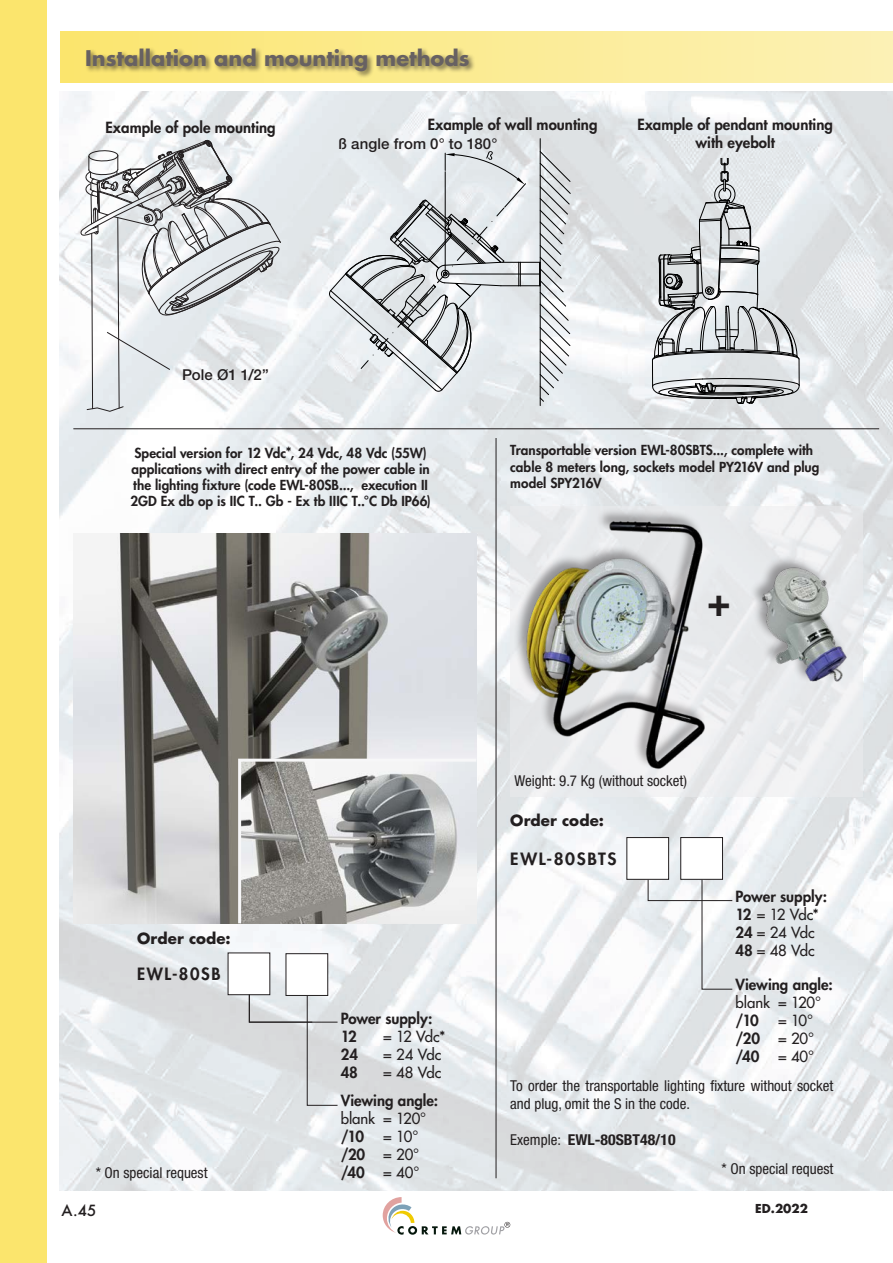
<style>
.page{position:relative;width:893px;height:1263px;background:#fff}
.page>*{position:absolute;margin:0;border:0;box-sizing:border-box;transform-origin:0 0}
.t1{font:800 39.6px "Futura";color:#231f20}
.ITA_titolo_pagina{font:700 21px "Futura";color:#676162}
.t2{font:800 16.5px "Futura";letter-spacing:.095em;color:#231f20;scale:1.04 1}
.t3{font:800 16.5px "Futura";letter-spacing:.095em;color:#231f20}
.t4{font:800 15px "Futura";color:#231f20}
.ITA_testo_10pt{font:condensed 15px/18px "Helvetica Neue LT Pro";color:#231f20}
.t5{font:15px "Futura";letter-spacing:-.01em;color:#231f20}
.t6{font:500 15px "Helvetica Neue LT Pro";letter-spacing:.005em;color:#231f20}
.ITA_testo_10pt-2{font:700 condensed 15px "Helvetica Neue LT Pro";color:#231f20;scale:1.05 1}
.t7{font:700 15px "Futura";letter-spacing:.005em;color:#231f20}
.t8{font:500 15px "Futura";color:#231f20}
.t9{font:800 13.5px/16.2px "Futura";letter-spacing:.005em;color:#231f20}
.t10{font:700 12px "Futura";color:#231f20}
.s1{font-weight:400;font-size:15px}
.s2{font-weight:800}
.s3{font-weight:400}
</style>
<div class="page">
<img style="left:60px;top:91px;width:833px;height:1100px">
<img style="left:510px;top:506px;width:353px;height:291px">
<hr style="left:540px;top:139px;width:1px;height:267px;background:#000">
<svg style="left:329px;top:151px;width:242px;height:251px;background:#d5d9dc"></svg>
<svg style="left:652px;top:158px;width:148px;height:246px;background:#c7cacc"></svg>
<img style="left:73px;top:533px;width:403px;height:390px">
<svg style="left:80px;top:138px;width:210px;height:274px"></svg>
<hr style="left:496px;top:438px;width:1px;height:740px;background:#231f20">
<hr style="left:73px;top:428px;width:806px;height:1px;background:#231f20">
<div style="left:749px;top:555px;width:98px;height:128px;background:#231f20;opacity:.43"></div>
<img style="left:753px;top:565px;width:100px;height:126px">
<svg style="left:237px;top:757px;width:242px;height:169px"></svg>
<svg style="left:647px;top:879px;width:86px;height:111px"></svg>
<div style="left:627px;top:837px;width:42px;height:42px;background:#fff"></div>
<div style="left:626px;top:837px;width:43px;height:43px;border:1px solid #231f20"></div>
<div style="left:681px;top:837px;width:41px;height:42px;background:#fff"></div>
<div style="left:680px;top:837px;width:43px;height:43px;border:1px solid #231f20"></div>
<div style="left:286px;top:954px;width:42px;height:41px;background:#fff"></div>
<div style="left:286px;top:953px;width:42px;height:43px;border:1px solid #231f20"></div>
<div style="left:61px;top:31px;width:832px;height:51px;background:linear-gradient(to right,#fbe56f,#fcf1b6)"></div>
<div style="left:0;top:0;width:47px;height:1263px;background:#fbe56d"></div>
<svg style="left:383px;top:1197px;width:127px;height:38px"></svg>
<div style="left:85px;top:47px;width:391px;height:32px;background:#231f20;opacity:.6"></div>
<div style="left:228px;top:953px;width:42px;height:42px;background:#fff"></div>
<svg style="left:249px;top:973px;width:89px;height:133px;background:#dbdddf"></svg>
<p class="ITA_titolo_pagina" style="left:85px;top:44px;width:386px">Installation and mounting methods</p>
<p class="t4" style="left:106px;top:118px;width:172px">Example of pole mounting</p>
<p class="t4" style="left:428px;top:114px;width:171px">Example of wall mounting</p>
<p class="t6" style="left:338px;top:134px;width:160px">ß angle from 0° to 180°</p>
<p class="t4" style="left:637px;top:114px;width:197px">Example of pendant mounting</p>
<p class="t4" style="left:695px;top:132px;width:81px">with eyebolt</p>
<p class="t6" style="left:182px;top:366px;width:88px">Pole Ø1 1/2”</p>
<p class="t9" style="left:130px;top:444px;width:302px">Special version for 12 Vdc<span class="s1">*</span>, 24 Vdc, 48 Vdc (55W) applications with direct entry of the power cable in the lighting fixture (code EWL-80SB..., execution II 2GD Ex db op is IIC T.. Gb - Ex tb IIIC T..°C Db IP66)</p>
<p class="t9" style="left:510px;top:442px;width:311px">Transportable version EWL-80SBTS..., complete with cable 8 meters long, sockets model PY216V and plug model SPY216V</p>
<p class="t1" style="left:708px;top:574px;width:24px">+</p>
<p class="ITA_testo_10pt" style="left:514px;top:772px;width:174px">Weight: 9.7 Kg (without socket)</p>
<p class="t7" style="left:510px;top:810px;width:95px">Order code:</p>
<p class="t2" style="left:510px;top:848px;width:104px">EWL-80SBTS</p>
<p class="t4" style="left:735px;top:886px;width:93px">Power supply:</p>
<p class="t5" style="left:735px;top:905px;width:85px"><span class="s2">12</span> = 12 Vdc*</p>
<p class="t5" style="left:735px;top:923px;width:81px"><span class="s2">24</span> = 24 Vdc</p>
<p class="t5" style="left:735px;top:941px;width:81px"><span class="s2">48</span> = 48 Vdc</p>
<p class="t4" style="left:735px;top:975px;width:99px">Viewing angle:</p>
<p class="t5" style="left:735px;top:993px;width:87px">blank = 120°</p>
<p class="t4" style="left:735px;top:1011px;width:25px">/10</p>
<p class="t5" style="left:778px;top:1011px;width:37px">= 10°</p>
<p class="t5" style="left:735px;top:1029px;width:80px"><span class="s2">/20</span> = 20°</p>
<p class="t5" style="left:735px;top:1047px;width:80px"><span class="s2">/40</span> = 40°</p>
<p class="t7" style="left:137px;top:928px;width:95px">Order code:</p>
<p class="t3" style="left:137px;top:962px;width:85px">EWL-80SB</p>
<p class="t4" style="left:341px;top:1008px;width:93px">Power supply:</p>
<p class="t4" style="left:341px;top:1026px;width:18px">12</p>
<p class="t5" style="left:383px;top:1027px;width:64px">= 12 Vdc*</p>
<p class="t4" style="left:341px;top:1044px;width:19px">24</p>
<p class="t5" style="left:383px;top:1045px;width:60px">= 24 Vdc</p>
<p class="t4" style="left:341px;top:1062px;width:19px">48</p>
<p class="t5" style="left:383px;top:1063px;width:60px">= 48 Vdc</p>
<p class="ITA_testo_10pt" style="left:510px;top:1076px;width:325px">To order the transportable lighting fixture without socket and plug, omit the S in the code.</p>
<p class="ITA_testo_10pt-2" style="left:510px;top:1130px;width:159px"><span class="s3">Exemple:</span> EWL-80SBT48/10</p>
<p class="t4" style="left:341px;top:1091px;width:99px">Viewing angle:</p>
<p class="t5" style="left:341px;top:1109px;width:87px">blank = 120°</p>
<p class="t4" style="left:341px;top:1127px;width:25px">/10</p>
<p class="t5" style="left:383px;top:1127px;width:37px">= 10°</p>
<p class="t5" style="left:341px;top:1145px;width:80px"><span class="s2">/20</span> = 20°</p>
<p class="t5" style="left:341px;top:1163px;width:80px"><span class="s2">/40</span> = 40°</p>
<p class="ITA_testo_10pt" style="left:96px;top:1164px;width:113px">* On special request</p>
<p class="ITA_testo_10pt" style="left:722px;top:1159px;width:113px">* On special request</p>
<p class="t8" style="left:62px;top:1200px;width:36px">A.45</p>
<p class="t10" style="left:755px;top:1200px;width:54px">ED.2022</p>
</div>
